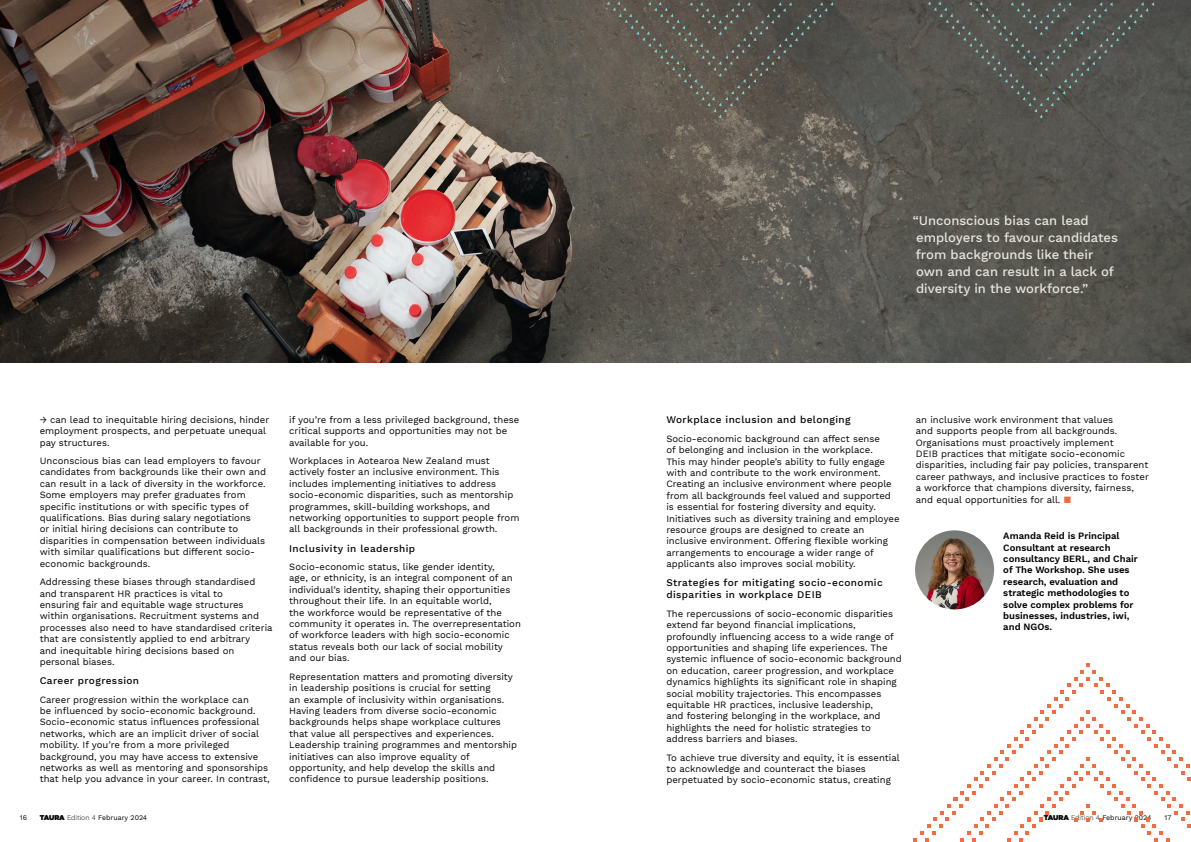
<style>
.page{position:relative;width:1191px;height:842px;background:#fff}
.page>*{position:absolute;margin:0;border:0;box-sizing:border-box;transform-origin:0 0}
.t1{font:500 13px/17px "Work Sans";color:#e9e6df}
.t2{font:500 10px/12px "Work Sans";letter-spacing:.04em;color:#000}
.t3{font:9.5px/11.4px "Work Sans";color:#000}
.t4{font:600 9.5px/11.4px "Work Sans";color:#000}
.t5{font:7px "Work Sans";color:#000}
.s1{color:#f36c3f}
.s2{font-family:"Gotham";font-weight:900}
.s3{font-weight:300}
</style>
<div class="page">
<img style="left:915px;top:530px;width:79px;height:79px">
<img style="left:0;top:0;width:999px;height:363px">
<img style="left:999px;top:0;width:192px;height:363px">
<svg style="left:927px;top:1px;width:227px;height:117px;background:#545550"></svg>
<svg style="left:607px;top:1px;width:226px;height:117px;background:#5c5850"></svg>
<svg style="left:913px;top:664px;width:278px;height:177px"></svg>
<p class="t3" style="left:40px;top:414px;width:231px">→ can lead to inequitable hiring decisions, hinder employment prospects, and perpetuate unequal pay structures.</p>
<p class="t3" style="left:40px;top:455px;width:228px">Unconscious bias can lead employers to favour candidates from backgrounds like their own and can result in a lack of diversity in the workforce.<br>Some employers may prefer graduates from specific institutions or with specific types of qualifications. Bias during salary negotiations<br>or initial hiring decisions can contribute to disparities in compensation between individuals with similar qualifications but different socio&shy;economic backgrounds.</p>
<p class="t3" style="left:40px;top:577px;width:234px">Addressing these biases through standardised and transparent HR practices is vital to<br>ensuring fair and equitable wage structures within organisations. Recruitment systems and processes also need to have standardised criteria that are consistently applied to end arbitrary<br>and inequitable hiring decisions based on personal biases.</p>
<p class="t2" style="left:40px;top:675px;width:101px">Career progression</p>
<p class="t3" style="left:40px;top:694px;width:231px">Career progression within the workplace can<br>be influenced by socio-economic background.<br>Socio-economic status influences professional networks, which are an implicit driver of social mobility. If you’re from a more privileged background, you may have access to extensive networks as well as mentoring and sponsorships that help you advance in your career. In contrast,</p>
<p class="t3" style="left:289px;top:414px;width:232px">if you’re from a less privileged background, these critical supports and opportunities may not be available for you.</p>
<p class="t3" style="left:289px;top:455px;width:232px">Workplaces in Aotearoa New Zealand must actively foster an inclusive environment. This includes implementing initiatives to address socio-economic disparities, such as mentorship programmes, skill-building workshops, and networking opportunities to support people from all backgrounds in their professional growth.</p>
<p class="t2" style="left:289px;top:543px;width:127px">Inclusivity in leadership</p>
<p class="t3" style="left:289px;top:561px;width:233px">Socio-economic status, like gender identity,<br>age, or ethnicity, is an integral component of an individual’s identity, shaping their opportunities throughout their life. In an equitable world,<br>the workforce would be representative of the community it operates in. The overrepresentation of workforce leaders with high socio-economic status reveals both our lack of social mobility and our bias.</p>
<p class="t3" style="left:289px;top:671px;width:229px">Representation matters and promoting diversity in leadership positions is crucial for setting<br>an example of inclusivity within organisations.<br>Having leaders from diverse socio-economic backgrounds helps shape workplace cultures that value all perspectives and experiences.<br>Leadership training programmes and mentorship initiatives can also improve equality of opportunity, and help develop the skills and confidence to pursue leadership positions.</p>
<h1 class="t1" style="left:912px;top:212px;width:207px">“Unconscious bias can lead employers to favour candidates from backgrounds like their own and can result in a lack of diversity in the workforce.”</h1>
<p class="t2" style="left:666px;top:414px;width:186px">Workplace inclusion and belonging</p>
<p class="t3" style="left:666px;top:433px;width:235px">Socio-economic background can affect sense<br>of belonging and inclusion in the workplace.<br>This may hinder people’s ability to fully engage with and contribute to the work environment.<br>Creating an inclusive environment where people from all backgrounds feel valued and supported is essential for fostering diversity and equity.<br>Initiatives such as diversity training and employee resource groups are designed to create an inclusive environment. Offering flexible working arrangements to encourage a wider range of applicants also improves social mobility.</p>
<p class="t2" style="left:666px;top:577px;width:218px">Strategies for mitigating socio-economic disparities in workplace DEIB</p>
<p class="t3" style="left:666px;top:608px;width:237px">The repercussions of socio-economic disparities extend far beyond financial implications, profoundly influencing access to a wide range of opportunities and shaping life experiences. The systemic influence of socio-economic background on education, career progression, and workplace dynamics highlights its significant role in shaping social mobility trajectories. This encompasses equitable HR practices, inclusive leadership,<br>and fostering belonging in the workplace, and highlights the need for holistic strategies to address barriers and biases.</p>
<p class="t3" style="left:666px;top:752px;width:235px">To achieve true diversity and equity, it is essential to acknowledge and counteract the biases perpetuated by socio-economic status, creating</p>
<p class="t3" style="left:916px;top:414px;width:234px">an inclusive work environment that values<br>and supports people from all backgrounds.<br>Organisations must proactively implement<br>DEIB practices that mitigate socio-economic disparities, including fair pay policies, transparent career pathways, and inclusive practices to foster a workforce that champions diversity, fairness, and equal opportunities for all. <span class="s1">▪</span></p>
<p class="t4" style="left:1003px;top:531px;width:136px">Amanda Reid is Principal<br>Consultant at research consultancy BERL, and Chair of The Workshop. She uses research, evaluation and strategic methodologies to solve complex problems for businesses, industries, iwi, and NGOs.</p>
<p class="t5" style="left:20px;top:813px;width:9px">16</p>
<p class="t5" style="left:40px;top:813px;width:109px"><span class="s2">TAURA</span> <span class="s3">Edition 4</span> February 2024</p>
<p class="t5" style="left:1043px;top:813px;width:109px"><span class="s2">TAURA</span> <span class="s3">Edition 4</span> February 2024</p>
<p class="t5" style="left:1164px;top:813px;width:8px">17</p>
</div>
